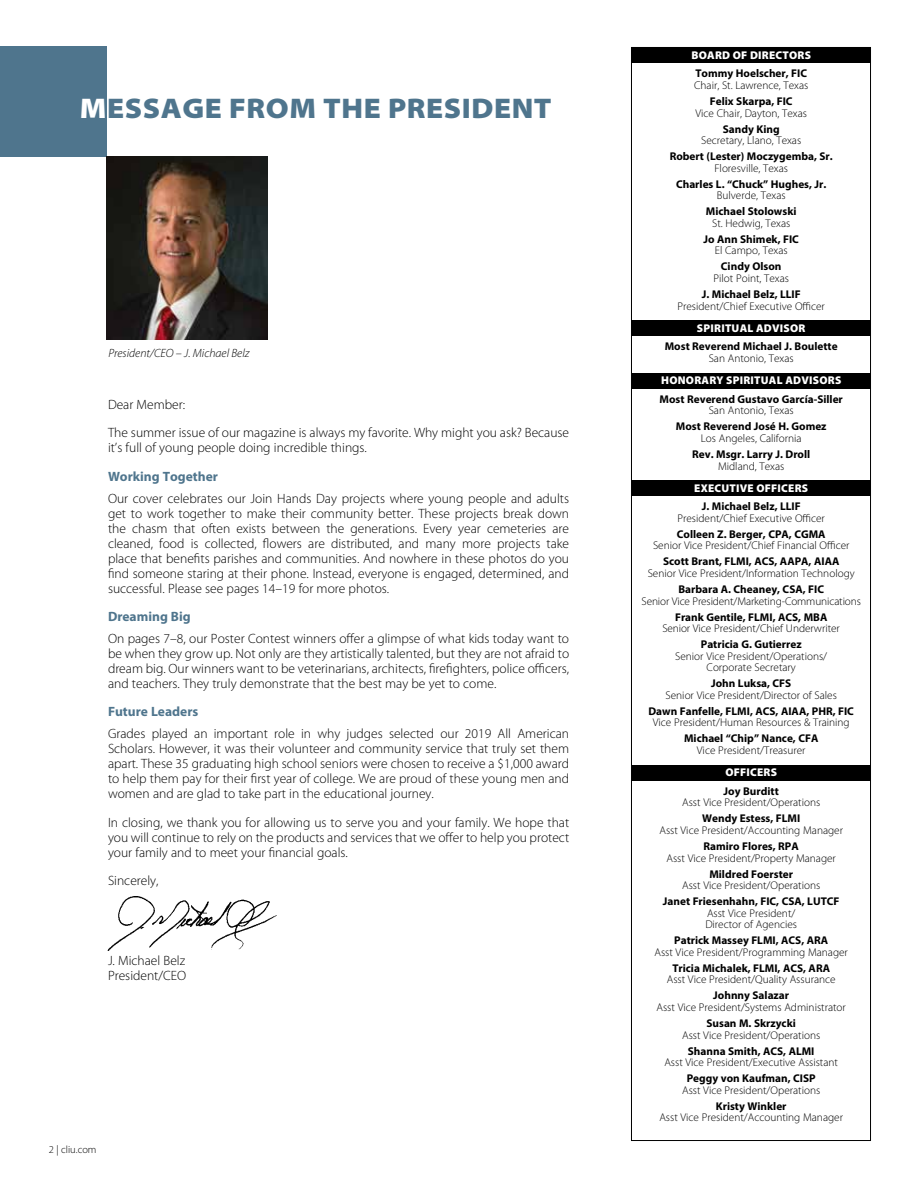
<style>
.page{position:relative;width:918px;height:1188px;background:#fff}
.page>*{position:absolute;margin:0;border:0;box-sizing:border-box;transform-origin:0 0}
.t1{font:900 semi-expanded 28.5px "Myriad Pro";letter-spacing:.02em;color:#4f758d}
.t2{font:300 13.5px/15px "Myriad Pro";color:#000;text-align:justify}
.t3{font:700 13.5px "Myriad Pro";color:#4f758d}
.t4{font:italic 300 12px "Myriad Pro";color:#000}
.t5{font:300 11.25px/11.6px "Myriad Pro";color:#000;text-align:center}
.t6{font:700 11.25px "Myriad Pro";color:#000}
.t7{font:900 11.25px "Myriad Pro";letter-spacing:.02em;color:#fff}
.t8{font:300 10.5px "Myriad Pro";color:#000}
.s1{color:#fff}
</style>
<div class="page">
<div style="left:632px;top:47px;width:239px;height:16px;background:#000"></div>
<div style="left:632px;top:765px;width:239px;height:16px;background:#000"></div>
<div style="left:631px;top:320px;width:240px;height:16px;background:#000"></div>
<div style="left:632px;top:373px;width:239px;height:16px;background:#000"></div>
<div style="left:632px;top:481px;width:239px;height:15px;background:#000"></div>
<img style="left:108px;top:896px;width:168px;height:54px">
<div style="left:0;top:46px;width:107px;height:110px;background:#4f758d"></div>
<img style="left:107px;top:156px;width:160px;height:184px">
<h1 class="t1" style="left:80px;top:92px;width:473px"><span class="s1">M</span>ESSAGE FROM THE PRESIDENT</h1>
<p class="t4" style="left:108px;top:346px;width:143px">President/CEO – J. Michael Belz</p>
<p class="t2" style="left:108px;top:390px;width:463px;line-height:28.5px">Dear Member:<br>The summer issue of our magazine is always my favorite. Why might you ask? Because</p>
<p class="t2" style="left:108px;top:441px;width:260px">it’s full of young people doing incredible things.</p>
<p class="t3" style="left:108px;top:468px;width:112px">Working Together</p>
<p class="t2" style="left:108px;top:491px;width:463px">Our cover celebrates our Join Hands Day projects where young people and adults get to work together to make their community better. These projects break down the chasm that often exists between the generations. Every year cemeteries are cleaned, food is collected, flowers are distributed, and many more projects take place that benefits parishes and communities. And nowhere in these photos do you find someone staring at their phone. Instead, everyone is engaged, determined, and successful. Please see pages 14–19 for more photos.</p>
<p class="t3" style="left:108px;top:608px;width:84px">Dreaming Big</p>
<p class="t2" style="left:108px;top:631px;width:463px">On pages 7–8, our Poster Contest winners offer a glimpse of what kids today want to be when they grow up. Not only are they artistically talented, but they are not afraid to dream big. Our winners want to be veterinarians, architects, firefighters, police officers, and teachers. They truly demonstrate that the best may be yet to come.</p>
<p class="t3" style="left:108px;top:703px;width:92px">Future Leaders</p>
<p class="t2" style="left:108px;top:726px;width:463px">Grades played an important role in why judges selected our 2019 All American Scholars. However, it was their volunteer and community service that truly set them apart. These 35 graduating high school seniors were chosen to receive a $1,000 award to help them pay for their first year of college. We are proud of these young men and women and are glad to take part in the educational journey.</p>
<p class="t2" style="left:108px;top:815px;width:463px">In closing, we thank you for allowing us to serve you and your family. We hope that you will continue to rely on the products and services that we offer to help you protect your family and to meet your financial goals.</p>
<p class="t2" style="left:108px;top:873px;width:52px">Sincerely,</p>
<p class="t2" style="left:108px;top:953px;width:80px">J. Michael Belz<br>President/CEO</p>
<p class="t8" style="left:49px;top:1144px;width:49px">2 | cliu.com</p>
<p class="t7" style="left:691px;top:49px;width:121px">BOARD OF DIRECTORS</p>
<p class="t6" style="left:695px;top:66px;width:113px">Tommy Hoelscher, FIC</p>
<p class="t5" style="left:694px;top:80px;width:116px">Chair, St. Lawrence, Texas</p>
<p class="t6" style="left:710px;top:94px;width:84px">Felix Skarpa, FIC</p>
<p class="t5" style="left:696px;top:107px;width:113px">Vice Chair, Dayton, Texas</p>
<p class="t6" style="left:723px;top:121px;width:58px">Sandy King</p>
<p class="t5" style="left:701px;top:135px;width:102px">Secretary, Llano, Texas</p>
<p class="t6" style="left:670px;top:149px;width:165px">Robert (Lester) Moczygemba, Sr.</p>
<p class="t5" style="left:714px;top:162px;width:75px">Floresville, Texas</p>
<p class="t6" style="left:676px;top:177px;width:152px">Charles L. “Chuck” Hughes, Jr.</p>
<p class="t5" style="left:717px;top:190px;width:70px">Bulverde, Texas</p>
<p class="t6" style="left:706px;top:204px;width:92px">Michael Stolowski</p>
<p class="t5" style="left:712px;top:218px;width:80px">St. Hedwig, Texas</p>
<p class="t6" style="left:704px;top:232px;width:97px">Jo Ann Shimek, FIC</p>
<p class="t5" style="left:715px;top:245px;width:74px">El Campo, Texas</p>
<p class="t6" style="left:721px;top:259px;width:62px">Cindy Olson</p>
<p class="t5" style="left:714px;top:273px;width:77px">Pilot Point, Texas</p>
<p class="t6" style="left:702px;top:287px;width:100px">J. Michael Belz, LLIF</p>
<p class="t5" style="left:678px;top:300px;width:149px">President/Chief Executive Officer</p>
<p class="t7" style="left:697px;top:322px;width:110px">SPIRITUAL ADVISOR</p>
<p class="t6" style="left:665px;top:339px;width:174px">Most Reverend Michael J. Boulette</p>
<p class="t5" style="left:709px;top:353px;width:86px">San Antonio, Texas</p>
<p class="t7" style="left:661px;top:374px;width:182px">HONORARY SPIRITUAL ADVISORS</p>
<p class="t6" style="left:660px;top:392px;width:185px">Most Reverend Gustavo García-Siller</p>
<p class="t5" style="left:709px;top:405px;width:86px">San Antonio, Texas</p>
<p class="t6" style="left:676px;top:419px;width:152px">Most Reverend José H. Gomez</p>
<p class="t5" style="left:701px;top:433px;width:102px">Los Angeles, California</p>
<p class="t6" style="left:692px;top:447px;width:120px">Rev. Msgr. Larry J. Droll</p>
<p class="t5" style="left:718px;top:460px;width:68px">Midland, Texas</p>
<p class="t7" style="left:694px;top:482px;width:115px">EXECUTIVE OFFICERS</p>
<p class="t6" style="left:702px;top:499px;width:100px">J. Michael Belz, LLIF</p>
<p class="t5" style="left:678px;top:513px;width:149px">President/Chief Executive Officer</p>
<p class="t6" style="left:677px;top:527px;width:150px">Colleen Z. Berger, CPA, CGMA</p>
<p class="t5" style="left:653px;top:540px;width:198px">Senior Vice President/Chief Financial Officer</p>
<p class="t6" style="left:663px;top:554px;width:178px">Scott Brant, FLMI, ACS, AAPA, AIAA</p>
<p class="t5" style="left:648px;top:568px;width:209px">Senior Vice President/Information Technology</p>
<p class="t6" style="left:678px;top:582px;width:147px">Barbara A. Cheaney, CSA, FIC</p>
<p class="t5" style="left:642px;top:595px;width:221px">Senior Vice President/Marketing-Communications</p>
<p class="t6" style="left:675px;top:609px;width:154px">Frank Gentile, FLMI, ACS, MBA</p>
<p class="t5" style="left:663px;top:623px;width:179px">Senior Vice President/Chief Underwriter</p>
<p class="t6" style="left:701px;top:637px;width:102px">Patricia G. Gutierrez</p>
<p class="t5" style="left:675px;top:650px;width:153px">Senior Vice President/Operations/<br>Corporate Secretary</p>
<p class="t6" style="left:711px;top:676px;width:82px">John Luksa, CFS</p>
<p class="t5" style="left:666px;top:690px;width:173px">Senior Vice President/Director of Sales</p>
<p class="t6" style="left:648px;top:704px;width:207px">Dawn Fanfelle, FLMI, ACS, AIAA, PHR, FIC</p>
<p class="t5" style="left:653px;top:717px;width:198px">Vice President/Human Resources &amp; Training</p>
<p class="t6" style="left:684px;top:731px;width:136px">Michael “Chip” Nance, CFA</p>
<p class="t5" style="left:697px;top:745px;width:110px">Vice President/Treasurer</p>
<p class="t7" style="left:725px;top:766px;width:53px">OFFICERS</p>
<p class="t6" style="left:724px;top:784px;width:57px">Joy Burditt</p>
<p class="t5" style="left:682px;top:797px;width:140px">Asst Vice President/Operations</p>
<p class="t6" style="left:702px;top:811px;width:100px">Wendy Estess, FLMI</p>
<p class="t5" style="left:659px;top:825px;width:185px">Asst Vice President/Accounting Manager</p>
<p class="t6" style="left:704px;top:839px;width:97px">Ramiro Flores, RPA</p>
<p class="t5" style="left:667px;top:852px;width:171px">Asst Vice President/Property Manager</p>
<p class="t6" style="left:709px;top:866px;width:85px">Mildred Foerster</p>
<p class="t5" style="left:682px;top:880px;width:140px">Asst Vice President/Operations</p>
<p class="t6" style="left:663px;top:894px;width:178px">Janet Friesenhahn, FIC, CSA, LUTCF</p>
<p class="t5" style="left:705px;top:907px;width:93px;text-align:left">Asst Vice President/<br>Director of Agencies</p>
<p class="t6" style="left:674px;top:933px;width:156px">Patrick Massey FLMI, ACS, ARA</p>
<p class="t5" style="left:654px;top:947px;width:195px">Asst Vice President/Programming Manager</p>
<p class="t6" style="left:672px;top:961px;width:159px">Tricia Michalek, FLMI, ACS, ARA</p>
<p class="t5" style="left:667px;top:974px;width:170px">Asst Vice President/Quality Assurance</p>
<p class="t6" style="left:713px;top:988px;width:77px">Johnny Salazar</p>
<p class="t5" style="left:657px;top:1002px;width:191px">Asst Vice President/Systems Administrator</p>
<p class="t6" style="left:707px;top:1016px;width:91px">Susan M. Skrzycki</p>
<p class="t5" style="left:682px;top:1029px;width:140px">Asst Vice President/Operations</p>
<p class="t6" style="left:688px;top:1043px;width:128px">Shanna Smith, ACS, ALMI</p>
<p class="t5" style="left:664px;top:1057px;width:175px">Asst Vice President/Executive Assistant</p>
<p class="t6" style="left:687px;top:1071px;width:130px">Peggy von Kaufman, CISP</p>
<p class="t5" style="left:682px;top:1084px;width:140px">Asst Vice President/Operations</p>
<p class="t6" style="left:716px;top:1099px;width:72px">Kristy Winkler</p>
<p class="t5" style="left:659px;top:1112px;width:185px">Asst Vice President/Accounting Manager</p>
</div>
